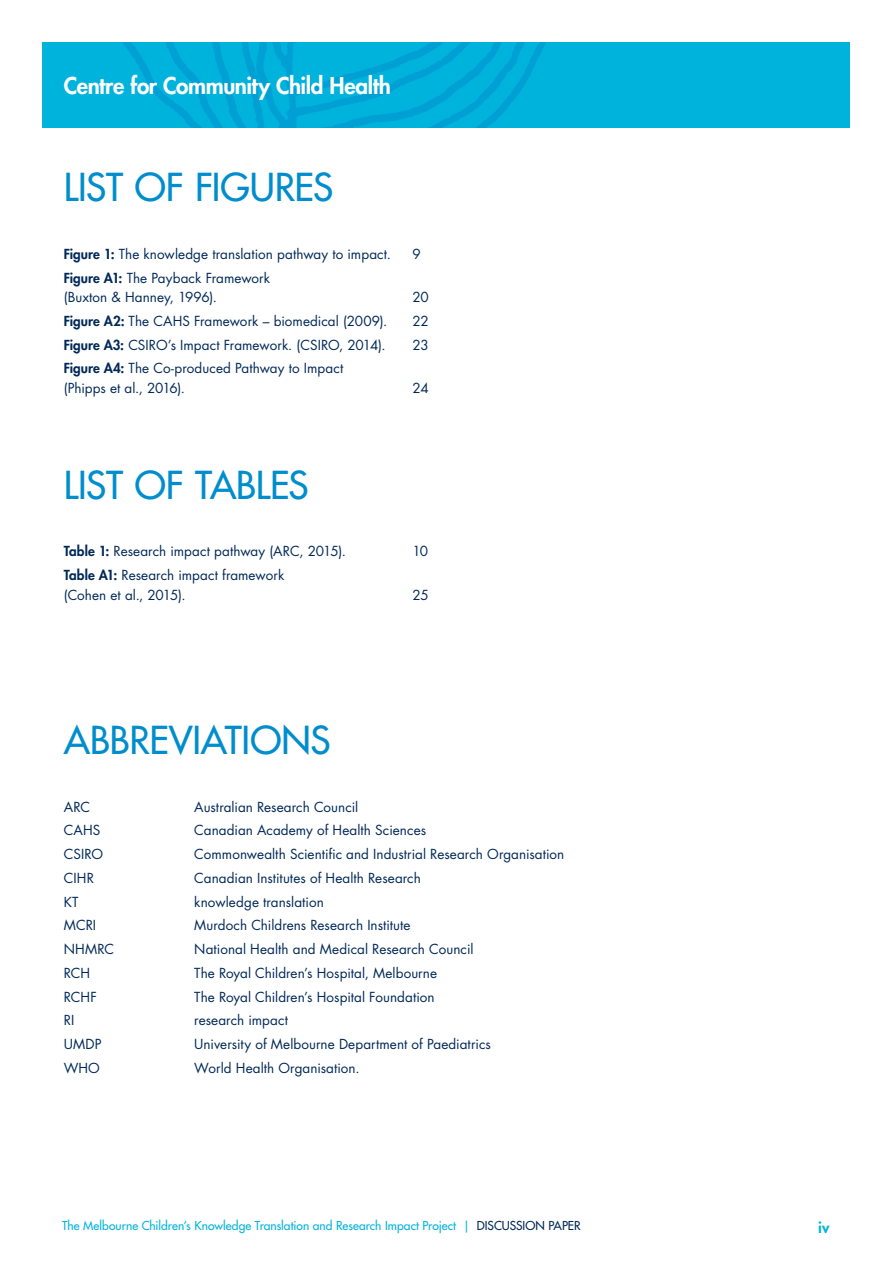
<style>
.page{position:relative;width:893px;height:1263px;background:#fff}
.page>*{position:absolute;margin:0;border:0;box-sizing:border-box;transform-origin:0 0}
.t1{font:500 37.5px "Futura LT Pro";letter-spacing:-.005em;color:#008dcd}
.t2{font:800 22.5px "Futura LT Pro";letter-spacing:-.02em;color:#fff}
.t3{font:800 15px "Futura LT Pro";color:#00b3dc}
.t4{font:13.5px/19.5px "Futura LT Pro";letter-spacing:.005em;color:#002958}
.t5{font:500 12px "Futura LT Pro";letter-spacing:.005em;color:#00b3dc}
.s1{font-weight:800}
.s2{color:#002958}
</style>
<div class="page">
<div style="left:43px;top:43px;width:807px;height:85px;background:#00b3dc"></div>
<h2 class="t2" style="left:64px;top:69px;width:329px">Centre for Community Child Health</h2>
<h1 class="t1" style="left:64px;top:159px;width:271px">LIST OF FIGURES</h1>
<p class="t4" style="left:64px;top:244px;width:329px"><span class="s1">Figure 1:</span> The knowledge translation pathway to impact.</p>
<p class="t4" style="left:412px;top:244px;width:10px">9</p>
<p class="t4" style="left:64px;top:268px;width:208px"><span class="s1">Figure A1:</span> The Payback Framework (Buxton &amp; Hanney, 1996).</p>
<p class="t4" style="left:412px;top:287px;width:18px">20</p>
<p class="t4" style="left:64px;top:311px;width:325px"><span class="s1">Figure A2:</span> The CAHS Framework – biomedical (2009).</p>
<p class="t4" style="left:412px;top:311px;width:18px">22</p>
<p class="t4" style="left:64px;top:335px;width:323px"><span class="s1">Figure A3:</span> CSIRO’s Impact Framework. (CSIRO, 2014).</p>
<p class="t4" style="left:412px;top:335px;width:18px">23</p>
<p class="t4" style="left:64px;top:358px;width:281px"><span class="s1">Figure A4:</span> The Co-produced Pathway to Impact (Phipps et al., 2016).</p>
<p class="t4" style="left:412px;top:378px;width:18px">24</p>
<h1 class="t1" style="left:64px;top:457px;width:246px">LIST OF TABLES</h1>
<p class="t4" style="left:64px;top:542px;width:284px"><span class="s1">Table 1:</span> Research impact pathway (ARC, 2015).</p>
<p class="t4" style="left:412px;top:542px;width:17px">10</p>
<p class="t4" style="left:64px;top:565px;width:222px"><span class="s1">Table A1:</span> Research impact framework (Cohen et al., 2015).</p>
<p class="t4" style="left:412px;top:585px;width:18px">25</p>
<h1 class="t1" style="left:64px;top:712px;width:268px">ABBREVIATIONS</h1>
<p class="t4" style="left:64px;top:797px;width:28px">ARC</p>
<p class="t4" style="left:194px;top:797px;width:166px">Australian Research Council</p>
<p class="t4" style="left:64px;top:820px;width:38px">CAHS</p>
<p class="t4" style="left:194px;top:820px;width:233px">Canadian Academy of Health Sciences</p>
<p class="t4" style="left:64px;top:844px;width:41px">CSIRO</p>
<p class="t4" style="left:194px;top:844px;width:372px">Commonwealth Scientific and Industrial Research Organisation</p>
<p class="t4" style="left:64px;top:868px;width:32px">CIHR</p>
<p class="t4" style="left:194px;top:868px;width:228px">Canadian Institutes of Health Research</p>
<p class="t4" style="left:64px;top:892px;width:16px">KT</p>
<p class="t4" style="left:194px;top:892px;width:131px">knowledge translation</p>
<p class="t4" style="left:64px;top:915px;width:34px">MCRI</p>
<p class="t4" style="left:194px;top:915px;width:218px">Murdoch Childrens Research Institute</p>
<p class="t4" style="left:64px;top:939px;width:52px">NHMRC</p>
<p class="t4" style="left:194px;top:939px;width:281px">National Health and Medical Research Council</p>
<p class="t4" style="left:64px;top:963px;width:28px">RCH</p>
<p class="t4" style="left:194px;top:963px;width:244px">The Royal Children’s Hospital, Melbourne</p>
<p class="t4" style="left:64px;top:987px;width:35px">RCHF</p>
<p class="t4" style="left:194px;top:987px;width:242px">The Royal Children’s Hospital Foundation</p>
<p class="t4" style="left:64px;top:1010px;width:12px">RI</p>
<p class="t4" style="left:194px;top:1010px;width:95px">research impact</p>
<p class="t4" style="left:64px;top:1034px;width:39px">UMDP</p>
<p class="t4" style="left:194px;top:1034px;width:298px">University of Melbourne Department of Paediatrics</p>
<p class="t4" style="left:64px;top:1058px;width:38px">WHO</p>
<p class="t4" style="left:194px;top:1058px;width:167px">World Health Organisation.</p>
<p class="t5" style="left:62px;top:1217px;width:520px">The Melbourne Children’s Knowledge Translation and Research Impact Project | <span class="s2">DISCUSSION PAPER</span></p>
<p class="t3" style="left:818px;top:1216px;width:13px">iv</p>
</div>
